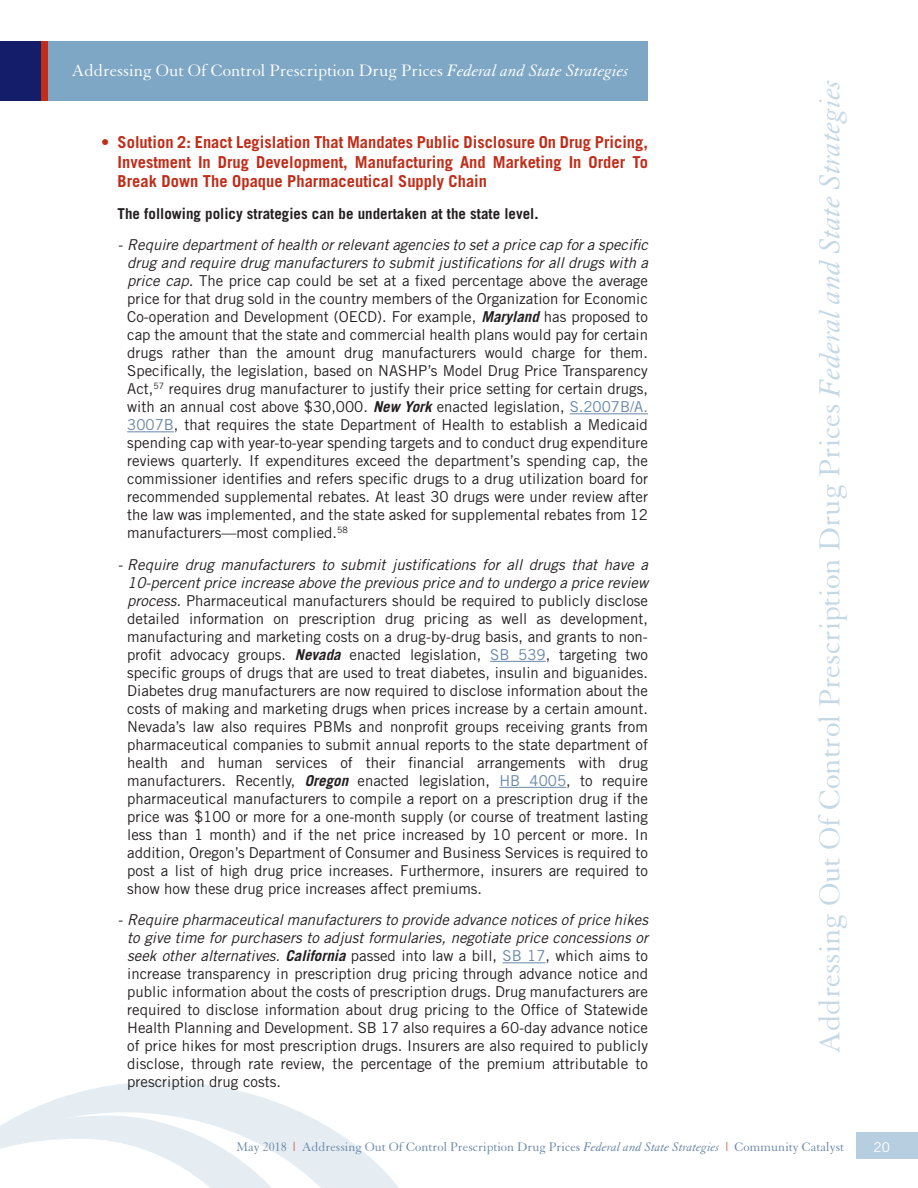
<style>
.page{position:relative;width:918px;height:1188px;background:#fff}
.page>*{position:absolute;margin:0;border:0;box-sizing:border-box;transform-origin:0 0}
.t1{font:31.5px "Granjon";color:#c4d8e6}
.t2{font:18px "Granjon";color:#fff}
.t3{font:700 16.5px/19.8px "Trade Gothic";color:#c02d19;text-align:justify}
.t4{font:15px/18px "Trade Gothic";color:#231f20;text-align:justify}
.t5{font:700 15px "Trade Gothic";color:#231f20}
.t6{font:13.5px "Granjon";color:#6986a8}
.t7{font:13.5px "Trade Gothic";color:#fff}
.s1{font-style:italic}
.s2{font-weight:700;font-style:italic}
.s3{color:#6986a8}
.s4{color:#c02d19}
</style>
<div class="page">
<svg style="left:18px;top:1081px;width:381px;height:107px;fill:#eaf1f5"></svg>
<svg style="left:0;top:1116px;width:314px;height:72px"></svg>
<div style="left:0;top:42px;width:648px;height:59px;background:#7ea7c5"></div>
<div style="left:0;top:42px;width:48px;height:59px;background:#c02d19"></div>
<div style="left:0;top:42px;width:40px;height:59px;background:#131d6a"></div>
<hr style="left:570px;top:413px;width:78px;height:1px;background:#6986a8">
<hr style="left:127px;top:431px;width:47px;height:1px;background:#6986a8">
<hr style="left:490px;top:661px;width:56px;height:1px;background:#6986a8">
<hr style="left:499px;top:787px;width:67px;height:1px;background:#6986a8">
<hr style="left:503px;top:962px;width:43px;height:1px;background:#6986a8">
<div style="left:857px;top:1133px;width:61px;height:26px;background:#b7cee0"></div>
<p class="t2" style="left:72px;top:61px;width:559px">Addressing Out Of Control Prescription Drug Prices <span class="s1">Federal and State Strategies</span></p>
<p class="t3" style="left:118px;top:132px;width:532px;text-indent:-17px">• Solution 2: Enact Legislation That Mandates Public Disclosure On Drug Pricing, Investment In Drug Development, Manufacturing And Marketing In Order To Break Down The Opaque Pharmaceutical Supply Chain</p>
<p class="t5" style="left:118px;top:204px;width:422px">The following policy strategies can be undertaken at the state level.</p>
<p class="t4" style="left:127px;top:236px;width:522px;text-indent:-10px"><span class="s1">- Require department of health or relevant agencies to set a price cap for a specific drug and require drug manufacturers to submit justifications for all drugs with a price cap.</span> The price cap could be set at a fixed percentage above the average price for that drug sold in the country members of the Organization for Economic Co-operation and Development (OECD). For example, <span class="s2">Maryland</span> has proposed to cap the amount that the state and commercial health plans would pay for certain drugs rather than the amount drug manufacturers would charge for them.<br>Specifically, the legislation, based on NASHP’s Model Drug Price Transparency Act,<sup>57</sup> requires drug manufacturer to justify their price setting for certain drugs, with an annual cost above $30,000. <span class="s2">New York</span> enacted legislation, <span class="s3">S.2007B/A.<br>3007B</span>, that requires the state Department of Health to establish a Medicaid spending cap with year-to-year spending targets and to conduct drug expenditure reviews quarterly. If expenditures exceed the department’s spending cap, the commissioner identifies and refers specific drugs to a drug utilization board for recommended supplemental rebates. At least 30 drugs were under review after the law was implemented, and the state asked for supplemental rebates from 12 manufacturers—most complied.<sup>58</sup></p>
<p class="t4" style="left:127px;top:555px;width:522px;text-indent:-10px"><span class="s1">- Require drug manufacturers to submit justifications for all drugs that have a 10-percent price increase above the previous price and to undergo a price review process.</span> Pharmaceutical manufacturers should be required to publicly disclose detailed information on prescription drug pricing as well as development, manufacturing and marketing costs on a drug-by-drug basis, and grants to non&shy;profit advocacy groups. <span class="s2">Nevada</span> enacted legislation, <span class="s3">SB 539</span>, targeting two specific groups of drugs that are used to treat diabetes, insulin and biguanides.<br>Diabetes drug manufacturers are now required to disclose information about the costs of making and marketing drugs when prices increase by a certain amount.<br>Nevada’s law also requires PBMs and nonprofit groups receiving grants from pharmaceutical companies to submit annual reports to the state department of health and human services of their financial arrangements with drug manufacturers. Recently, <span class="s2">Oregon</span> enacted legislation, <span class="s3">HB 4005</span>, to require pharmaceutical manufacturers to compile a report on a prescription drug if the price was $100 or more for a one-month supply (or course of treatment lasting less than 1 month) and if the net price increased by 10 percent or more. In addition, Oregon’s Department of Consumer and Business Services is required to post a list of high drug price increases. Furthermore, insurers are required to show how these drug price increases affect premiums.</p>
<p class="t4" style="left:127px;top:911px;width:522px;text-indent:-10px"><span class="s1">- Require pharmaceutical manufacturers to provide advance notices of price hikes to give time for purchasers to adjust formularies, negotiate price concessions or seek other alternatives.</span> <span class="s2">California</span> passed into law a bill, <span class="s3">SB 17</span>, which aims to increase transparency in prescription drug pricing through advance notice and public information about the costs of prescription drugs. Drug manufacturers are required to disclose information about drug pricing to the Office of Statewide Health Planning and Development. SB 17 also requires a 60-day advance notice of price hikes for most prescription drugs. Insurers are also required to publicly disclose, through rate review, the percentage of the premium attributable to prescription drug costs.</p>
<h1 class="t1" style="left:813px;top:1054px;width:978px;rotate:-90deg">Addressing Out Of Control Prescription Drug Prices <span class="s1">Federal and State Strategies</span></h1>
<p class="t6" style="left:237px;top:1140px;width:609px">May 2018 <span class="s4">|</span> Addressing Out Of Control Prescription Drug Prices <span class="s1">Federal and State Strategies</span> <span class="s4">|</span> Community Catalyst</p>
<p class="t7" style="left:874px;top:1139px;width:18px">20</p>
</div>
